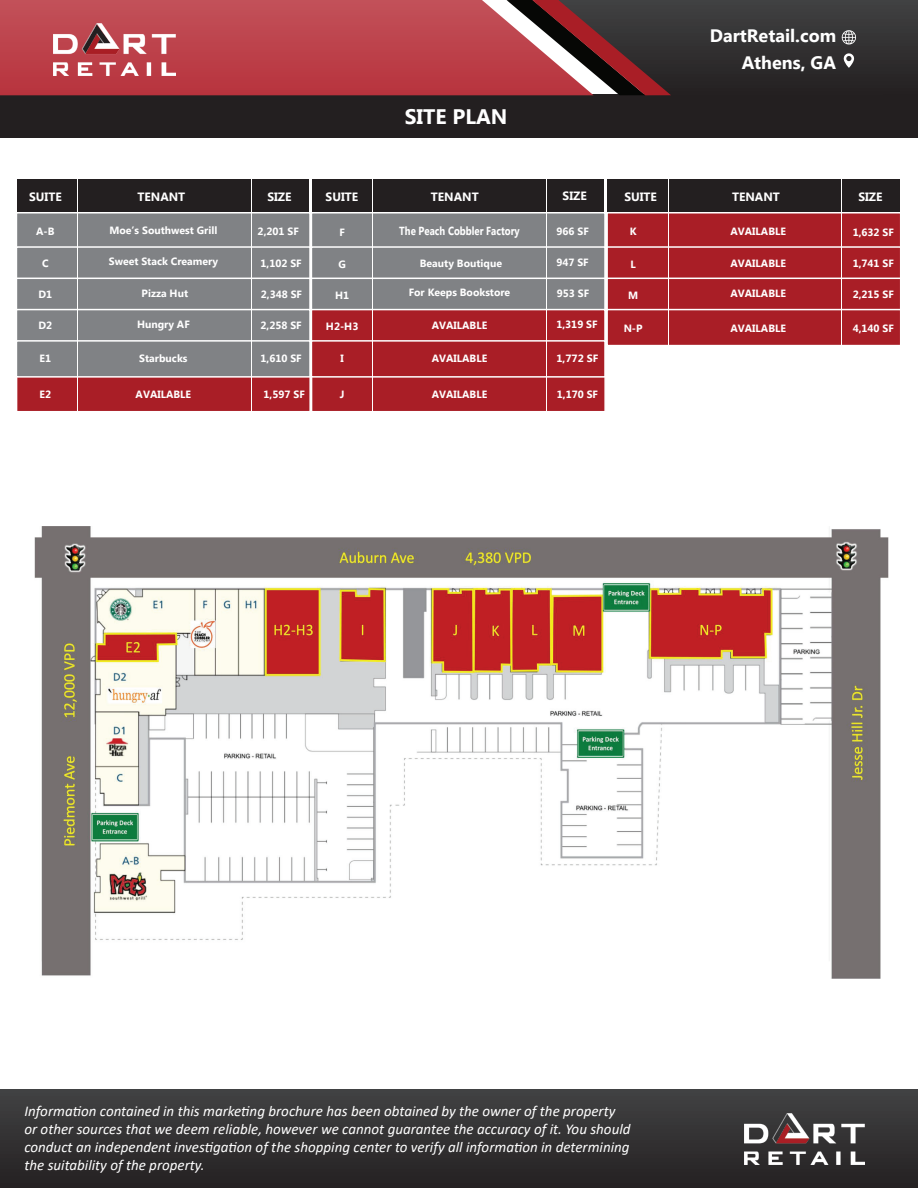
<style>
.page{position:relative;width:918px;height:1188px;background:#fff}
.page>*{position:absolute;margin:0;border:0;box-sizing:border-box;transform-origin:0 0}
.t1{font:700 21px "Microsoft New Tai Lue";color:#fff}
.t2{font:700 18px/26.8px "Microsoft New Tai Lue";color:#fff;text-align:right}
.t3{font:italic 15px/18px "Calibri";color:#fff}
.t4{font:700 12px "Microsoft New Tai Lue";color:#fff}
.t5{font:700 11.7px "Microsoft New Tai Lue";color:#fff;scale:.82 1}
.t6{font:700 10.5px "Microsoft New Tai Lue";color:#fff}
</style>
<div class="page">
<div style="left:311px;top:375px;width:295px;height:37px;background:#a91e26;border:2px solid #fff"></div>
<div style="left:16px;top:375px;width:295px;height:37px;background:#a91e26;border:2px solid #fff"></div>
<div style="left:0;top:95px;width:918px;height:42px;background:#231f20"></div>
<div style="left:0;top:1090px;width:918px;height:98px;background:linear-gradient(to bottom,#414243,#252223)"></div>
<svg style="left:0;top:0;width:507px;height:95px;background:#bd434c"></svg>
<svg style="left:507px;top:0;width:411px;height:95px;background:#4f3a3c"></svg>
<img style="left:745px;top:1113px;width:120px;height:51px">
<img style="left:53px;top:23px;width:122px;height:53px">
<div style="left:312px;top:180px;width:292px;height:42px;background:#231f20"></div>
<div style="left:311px;top:212px;width:295px;height:38px;background:#808285;border:2px solid #fff"></div>
<div style="left:311px;top:246px;width:295px;height:38px;background:#808285;border:2px solid #fff"></div>
<div style="left:311px;top:278px;width:295px;height:37px;background:#808285;border:2px solid #fff"></div>
<div style="left:311px;top:309px;width:295px;height:37px;background:#a91e26;border:2px solid #fff"></div>
<div style="left:311px;top:340px;width:295px;height:38px;background:#a91e26;border:2px solid #fff"></div>
<hr style="left:546px;top:177px;width:1px;height:258px;background:#fff">
<hr style="left:372px;top:178px;width:1px;height:257px;background:#fff">
<div style="left:608px;top:180px;width:292px;height:42px;background:#231f20"></div>
<div style="left:606px;top:212px;width:295px;height:38px;background:#a91e26;border:2px solid #fff"></div>
<div style="left:606px;top:246px;width:295px;height:38px;background:#a91e26;border:2px solid #fff"></div>
<div style="left:606px;top:278px;width:295px;height:37px;background:#a91e26;border:2px solid #fff"></div>
<div style="left:606px;top:309px;width:295px;height:37px;background:#a91e26;border:2px solid #fff"></div>
<hr style="left:842px;top:177px;width:1px;height:233px;background:#fff">
<hr style="left:668px;top:178px;width:1px;height:233px;background:#fff">
<div style="left:17px;top:180px;width:292px;height:42px;background:#231f20"></div>
<div style="left:16px;top:212px;width:295px;height:38px;background:#808285;border:2px solid #fff"></div>
<div style="left:16px;top:246px;width:295px;height:38px;background:#808285;border:2px solid #fff"></div>
<div style="left:16px;top:278px;width:295px;height:37px;background:#808285;border:2px solid #fff"></div>
<div style="left:16px;top:309px;width:295px;height:37px;background:#808285;border:2px solid #fff"></div>
<div style="left:16px;top:340px;width:295px;height:38px;background:#808285;border:2px solid #fff"></div>
<hr style="left:251px;top:177px;width:1px;height:258px;background:#fff">
<hr style="left:77px;top:178px;width:1px;height:257px;background:#fff">
<img style="left:34px;top:527px;width:854px;height:452px">
<h1 class="t1" style="left:405px;top:105px;width:104px">SITE PLAN</h1>
<h2 class="t2" style="left:710px;top:23px;width:128px">DartRetail.com<br>Athens, GA</h2>
<p class="t4" style="left:29px;top:190px;width:34px">SUITE</p>
<p class="t4" style="left:137px;top:190px;width:49px">TENANT</p>
<p class="t4" style="left:267px;top:190px;width:26px">SIZE</p>
<p class="t4" style="left:326px;top:190px;width:34px">SUITE</p>
<p class="t4" style="left:431px;top:190px;width:49px">TENANT</p>
<p class="t4" style="left:563px;top:189px;width:26px">SIZE</p>
<p class="t4" style="left:624px;top:190px;width:34px">SUITE</p>
<p class="t4" style="left:732px;top:190px;width:49px">TENANT</p>
<p class="t4" style="left:858px;top:190px;width:26px">SIZE</p>
<p class="t6" style="left:731px;top:225px;width:57px">AVAILABLE</p>
<p class="t6" style="left:731px;top:257px;width:57px">AVAILABLE</p>
<p class="t6" style="left:731px;top:287px;width:57px">AVAILABLE</p>
<p class="t6" style="left:731px;top:322px;width:57px">AVAILABLE</p>
<p class="t6" style="left:109px;top:224px;width:110px">Moe’s Southwest Grill</p>
<p class="t6" style="left:258px;top:225px;width:43px">2,201 SF</p>
<p class="t5" style="left:399px;top:224px;width:148px">The Peach Cobbler Factory</p>
<p class="t6" style="left:557px;top:225px;width:34px">966 SF</p>
<p class="t6" style="left:36px;top:225px;width:20px">A-B</p>
<p class="t6" style="left:630px;top:225px;width:8px">K</p>
<p class="t6" style="left:339px;top:226px;width:7px">F</p>
<p class="t6" style="left:853px;top:227px;width:43px">1,632 SF</p>
<p class="t6" style="left:109px;top:256px;width:111px">Sweet Stack Creamery</p>
<p class="t6" style="left:556px;top:257px;width:34px">947 SF</p>
<p class="t6" style="left:557px;top:287px;width:34px">953 SF</p>
<p class="t6" style="left:556px;top:319px;width:43px">1,319 SF</p>
<p class="t6" style="left:556px;top:353px;width:44px">1,772 SF</p>
<p class="t6" style="left:420px;top:257px;width:84px">Beauty Boutique</p>
<p class="t6" style="left:409px;top:287px;width:103px">For Keeps Bookstore</p>
<p class="t6" style="left:432px;top:320px;width:57px">AVAILABLE</p>
<p class="t6" style="left:432px;top:353px;width:57px">AVAILABLE</p>
<p class="t6" style="left:260px;top:257px;width:43px">1,102 SF</p>
<p class="t6" style="left:261px;top:288px;width:43px">2,348 SF</p>
<p class="t6" style="left:260px;top:319px;width:43px">2,258 SF</p>
<p class="t6" style="left:260px;top:353px;width:43px">1,610 SF</p>
<p class="t6" style="left:853px;top:257px;width:43px">1,741 SF</p>
<p class="t6" style="left:853px;top:288px;width:43px">2,215 SF</p>
<p class="t6" style="left:853px;top:322px;width:43px">4,140 SF</p>
<p class="t6" style="left:42px;top:257px;width:8px">C</p>
<p class="t6" style="left:38px;top:289px;width:15px">D1</p>
<p class="t6" style="left:38px;top:319px;width:15px">D2</p>
<p class="t6" style="left:40px;top:353px;width:13px">E1</p>
<p class="t6" style="left:338px;top:258px;width:9px">G</p>
<p class="t6" style="left:335px;top:289px;width:16px">H1</p>
<p class="t6" style="left:326px;top:320px;width:34px">H2-H3</p>
<p class="t6" style="left:341px;top:353px;width:5px">I</p>
<p class="t6" style="left:631px;top:258px;width:7px">L</p>
<p class="t6" style="left:142px;top:287px;width:48px">Pizza Hut</p>
<p class="t6" style="left:628px;top:289px;width:12px">M</p>
<p class="t6" style="left:624px;top:322px;width:20px">N-P</p>
<p class="t6" style="left:137px;top:319px;width:54px">Hungry AF</p>
<p class="t6" style="left:139px;top:353px;width:50px">Starbucks</p>
<p class="t6" style="left:40px;top:388px;width:13px">E2</p>
<p class="t6" style="left:136px;top:388px;width:57px">AVAILABLE</p>
<p class="t6" style="left:264px;top:388px;width:43px">1,597 SF</p>
<p class="t6" style="left:340px;top:388px;width:6px">J</p>
<p class="t6" style="left:432px;top:388px;width:57px">AVAILABLE</p>
<p class="t6" style="left:557px;top:388px;width:43px">1,170 SF</p>
<p class="t3" style="left:24px;top:1101px;width:608px">Information contained in this marketing brochure has been obtained by the owner of the property or other sources that we deem reliable, however we cannot guarantee the accuracy of it. You should conduct an independent investigation of the shopping center to verify all information in determining the suitability of the property.</p>
</div>
